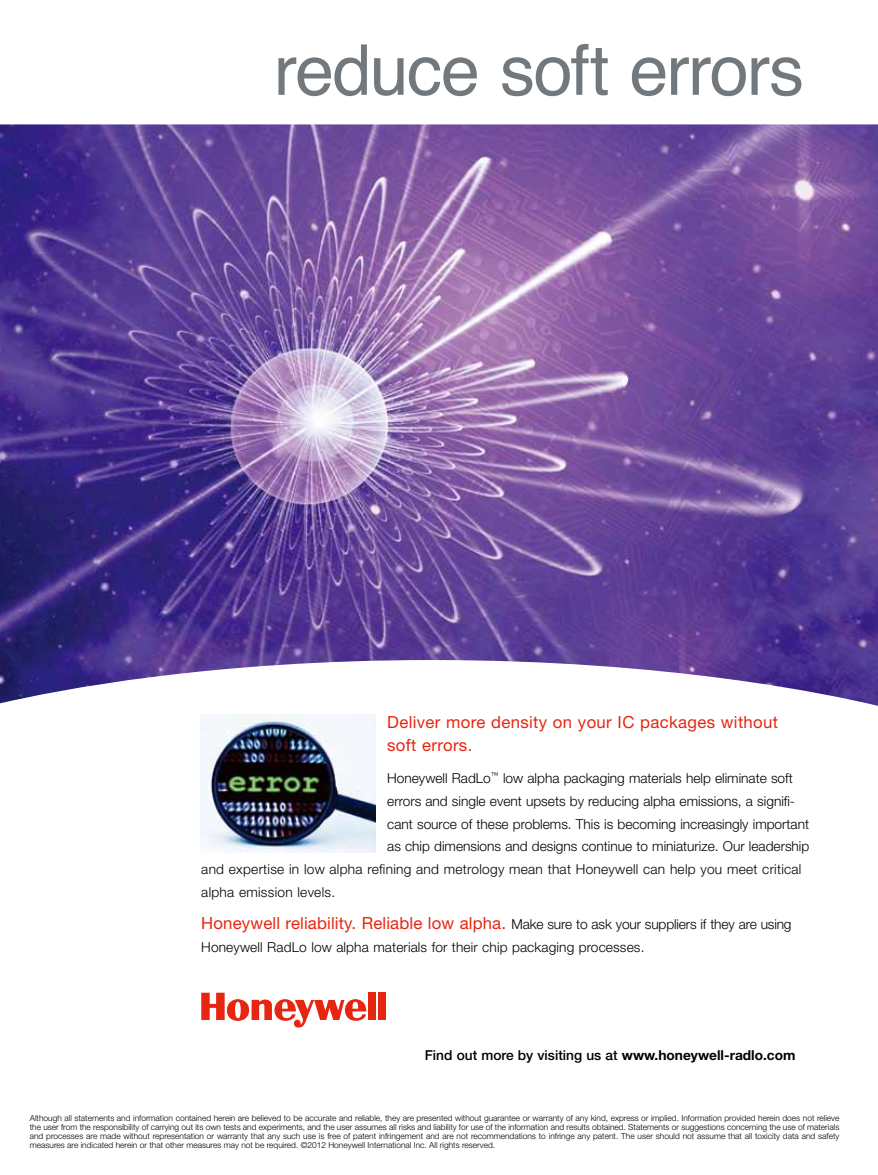
<style>
.page{position:relative;width:878px;height:1175px;background:#fff}
.page>*{position:absolute;margin:0;border:0;box-sizing:border-box;transform-origin:0 0}
.t1{font:70.05px "Helvetica";letter-spacing:-.025em;color:#72787c}
.t2{font:16.8px/22.8px "Helvetica Neue";letter-spacing:.02em;color:#e72511}
.t3{font:15px "Times New Roman";color:#000}
.t4{font:300 13.65px/22.8px "Helvetica Neue";color:#000}
.t5{font:300 13.65px "Helvetica Neue";letter-spacing:.02em;color:#000}
.t6{font:500 13.65px "Helvetica Neue";color:#000}
.t7{font:12px "Times New Roman";color:#000}
.t8{font:300 8.4px/9.1px "Helvetica Neue";color:#000;text-align:justify}
.s1{font-weight:400;font-size:16.8px;color:#e72511}
.s2{font-weight:700}
.s3{color:#007bc7}
</style>
<div class="page">
<img style="left:0;top:124px;width:878px;height:582px">
<div style="left:368px;top:992px;width:8px;height:28px;background:#e72511"></div>
<div style="left:378px;top:992px;width:8px;height:28px;background:#e72511"></div>
<svg style="left:201px;top:992px;width:165px;height:35px"></svg>
<img style="left:200px;top:715px;width:176px;height:137px">
<h1 class="t1" style="left:274px;top:16px;width:531px">reduce soft errors</h1>
<h2 class="t2" style="left:387px;top:710px;width:392px">Deliver more density on your IC packages without soft errors.</h2>
<h3 class="t4" style="left:387px;top:766px;width:407px">Honeywell RadLo<sup>™</sup> low alpha packaging materials help eliminate soft</h3>
<h3 class="t4" style="left:387px;top:789px;width:409px">errors and single event upsets by reducing alpha emissions, a signifi-</h3>
<h3 class="t4" style="left:387px;top:812px;width:423px">cant source of these problems. This is becoming increasingly important</h3>
<h3 class="t4" style="left:387px;top:835px;width:423px">as chip dimensions and designs continue to miniaturize. Our leadership</h3>
<h3 class="t5" style="left:201px;top:861px;width:601px">and expertise in low alpha refining and metrology mean that Honeywell can help you meet critical</h3>
<h3 class="t5" style="left:201px;top:884px;width:135px">alpha emission levels.</h3>
<h3 class="t4" style="left:201px;top:912px;width:591px"><span class="s1">Honeywell reliability. Reliable low alpha.</span> Make sure to ask your suppliers if they are using<br>Honeywell RadLo low alpha materials for their chip packaging processes.</h3>
<h3 class="t6" style="left:425px;top:1046px;width:372px">Find out more by visiting us at <span class="s2">www.honeywell-radlo.com</span></h3>
<p class="t8" style="left:30px;top:1113px;width:811px">Although all statements and information contained herein are believed to be accurate and reliable, they are presented without guarantee or warranty of any kind, express or implied. Information provided herein does not relieve the user from the responsibility of carrying out its own tests and experiments, and the user assumes all risks and liability for use of the information and results obtained. Statements or suggestions concerning the use of materials and processes are made without representation or warranty that any such use is free of patent infringement and are not recommendations to infringe any patent. The user should not assume that all toxicity data and safety measures are indicated herein or that other measures may not be required. ©2012 Honeywell International Inc. All rights reserved.</p>
<h3 class="t3" style="left:54px;top:1129px;width:9px">4</h3>
<h3 class="t7" style="left:86px;top:1132px;width:293px">Chip Scale Review Jan/Feb 2013 <span class="s3">[ChipScaleReview.com]</span></h3>
</div>
